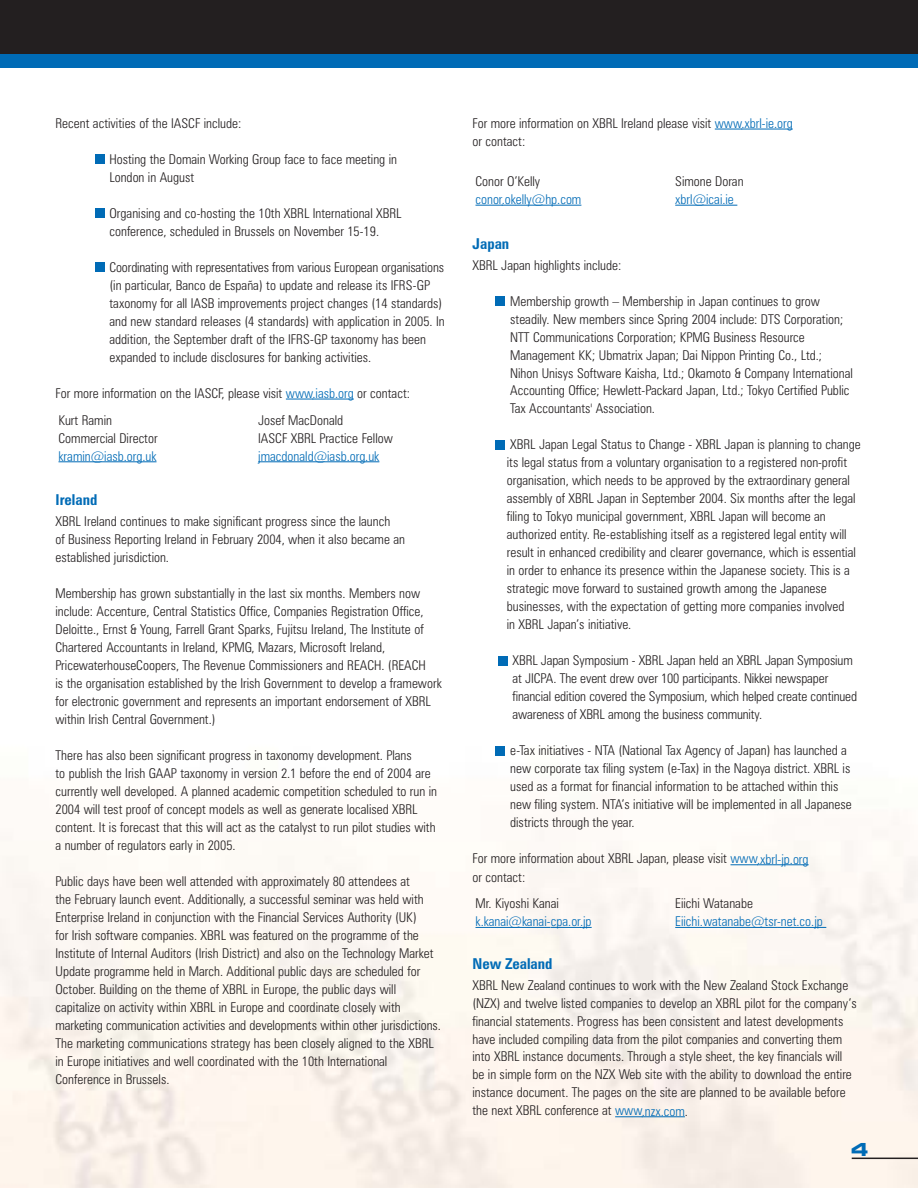
<style>
.page{position:relative;width:918px;height:1188px;background:#fff}
.page>*{position:absolute;margin:0;border:0;box-sizing:border-box;transform-origin:0 0}
.t1{font:18px "Eurostile Bold Extended Two";color:#006bb6}
.t2{font:700 condensed 15px "Zurich BT";color:#006bb6}
.t3{font:300 condensed 13.5px/18px "Zurich BT";color:#231f20}
.t4{font:300 condensed 13.5px "Zurich BT";color:#006bb6}
.s1{color:#006bb6}
</style>
<div class="page">
<img style="left:0;top:398px;width:918px;height:789px">
<div style="left:0;top:0;width:918px;height:54px;background:#231f20"></div>
<div style="left:0;top:54px;width:918px;height:14px;background:#006bb6"></div>
<svg style="left:286px;top:399px;width:27px;height:1px"></svg>
<hr style="left:313px;top:399px;width:41px;height:1px;background:#006bb6">
<svg style="left:715px;top:129px;width:26px;height:1px"></svg>
<hr style="left:741px;top:129px;width:52px;height:1px;background:#006bb6">
<svg style="left:731px;top:865px;width:26px;height:1px"></svg>
<hr style="left:757px;top:865px;width:52px;height:1px;background:#006bb6">
<svg style="left:615px;top:1117px;width:27px;height:1px"></svg>
<hr style="left:642px;top:1117px;width:43px;height:1px;background:#006bb6">
<svg style="left:476px;top:927px;width:13px;height:1px"></svg>
<hr style="left:489px;top:927px;width:38px;height:1px;background:#006bb6">
<svg style="left:527px;top:927px;width:24px;height:1px"></svg>
<hr style="left:551px;top:927px;width:30px;height:1px;background:#006bb6">
<hr style="left:675px;top:927px;width:102px;height:1px;background:#006bb6">
<hr style="left:777px;top:927px;width:49px;height:1px;background:#006bb6">
<div style="left:496px;top:746px;width:9px;height:10px;background:#006bb6"></div>
<div style="left:498px;top:656px;width:10px;height:10px;background:#006bb6"></div>
<div style="left:496px;top:440px;width:9px;height:10px;background:#006bb6"></div>
<div style="left:496px;top:296px;width:9px;height:10px;background:#006bb6"></div>
<svg style="left:476px;top:205px;width:40px;height:1px"></svg>
<hr style="left:516px;top:205px;width:65px;height:1px;background:#006bb6">
<hr style="left:675px;top:205px;width:62px;height:1px;background:#006bb6">
<hr style="left:58px;top:462px;width:85px;height:1px;background:#006bb6">
<svg style="left:142px;top:462px;width:15px;height:1px"></svg>
<hr style="left:258px;top:462px;width:107px;height:1px;background:#006bb6">
<svg style="left:365px;top:462px;width:14px;height:1px"></svg>
<div style="left:95px;top:262px;width:10px;height:10px;background:#006bb6"></div>
<div style="left:95px;top:208px;width:10px;height:10px;background:#006bb6"></div>
<div style="left:95px;top:154px;width:10px;height:10px;background:#006bb6"></div>
<hr style="left:852px;top:1158px;width:66px;height:1px;background:#231f20">
<p class="t3" style="left:56px;top:115px;width:187px">Recent activities of the IASCF include:</p>
<p class="t3" style="left:110px;top:151px;width:289px">Hosting the Domain Working Group face to face meeting in<br>London in August</p>
<p class="t3" style="left:110px;top:205px;width:294px">Organising and co-hosting the 10th XBRL International XBRL conference, scheduled in Brussels on November 15-19.</p>
<p class="t3" style="left:110px;top:259px;width:337px">Coordinating with representatives from various European organisations (in particular, Banco de España) to update and release its IFRS-GP taxonomy for all IASB improvements project changes (14 standards) and new standard releases (4 standards) with application in 2005. In addition, the September draft of the IFRS-GP taxonomy has been expanded to include disclosures for banking activities.</p>
<p class="t3" style="left:56px;top:385px;width:356px">For more information on the IASCF, please visit <span class="s1">www.iasb.org</span> or contact:</p>
<p class="t3" style="left:58px;top:412px;width:101px">Kurt Ramin<br>Commercial Director</p>
<p class="t4" style="left:58px;top:451px;width:100px">kramin@iasb.org.uk</p>
<p class="t3" style="left:258px;top:412px;width:136px">Josef MacDonald<br>IASCF XBRL Practice Fellow</p>
<p class="t4" style="left:258px;top:451px;width:123px">jmacdonald@iasb.org.uk</p>
<p class="t2" style="left:56px;top:494px;width:43px">Ireland</p>
<p class="t3" style="left:56px;top:513px;width:351px">XBRL Ireland continues to make significant progress since the launch<br>of Business Reporting Ireland in February 2004, when it also became an established jurisdiction.</p>
<p class="t3" style="left:56px;top:585px;width:388px">Membership has grown substantially in the last six months. Members now include: Accenture, Central Statistics Office, Companies Registration Office, Deloitte., Ernst &amp; Young, Farrell Grant Sparks, Fujitsu Ireland, The Institute of Chartered Accountants in Ireland, KPMG, Mazars, Microsoft Ireland, PricewaterhouseCoopers, The Revenue Commissioners and REACH. (REACH<br>is the organisation established by the Irish Government to develop a framework for electronic government and represents an important endorsement of XBRL within Irish Central Government.)</p>
<p class="t3" style="left:56px;top:747px;width:383px">There has also been significant progress in taxonomy development. Plans<br>to publish the Irish GAAP taxonomy in version 2.1 before the end of 2004 are currently well developed. A planned academic competition scheduled to run in 2004 will test proof of concept models as well as generate localised XBRL content. It is forecast that this will act as the catalyst to run pilot studies with a number of regulators early in 2005.</p>
<p class="t3" style="left:56px;top:873px;width:387px">Public days have been well attended with approximately 80 attendees at<br>the February launch event. Additionally, a successful seminar was held with Enterprise Ireland in conjunction with the Financial Services Authority (UK)<br>for Irish software companies. XBRL was featured on the programme of the Institute of Internal Auditors (Irish District) and also on the Technology Market Update programme held in March. Additional public days are scheduled for October. Building on the theme of XBRL in Europe, the public days will capitalize on activity within XBRL in Europe and coordinate closely with marketing communication activities and developments within other jurisdictions.<br>The marketing communications strategy has been closely aligned to the XBRL in Europe initiatives and well coordinated with the 10th International Conference in Brussels.</p>
<p class="t3" style="left:472px;top:115px;width:322px">For more information on XBRL Ireland please visit <span class="s1">www.xbrl-ie.org </span>or contact:</p>
<p class="t3" style="left:476px;top:173px;width:66px">Conor O’Kelly</p>
<p class="t4" style="left:476px;top:194px;width:107px">conor.okelly@hp.com</p>
<p class="t3" style="left:675px;top:173px;width:70px">Simone Doran</p>
<p class="t4" style="left:675px;top:194px;width:60px">xbrl@icai.ie</p>
<p class="t2" style="left:472px;top:238px;width:38px">Japan</p>
<p class="t3" style="left:472px;top:257px;width:150px">XBRL Japan highlights include:</p>
<p class="t3" style="left:510px;top:293px;width:344px">Membership growth – Membership in Japan continues to grow steadily. New members since Spring 2004 include: DTS Corporation; NTT Communications Corporation; KPMG Business Resource Management KK; Ubmatrix Japan; Dai Nippon Printing Co., Ltd.; Nihon Unisys Software Kaisha, Ltd.; Okamoto &amp; Company International Accounting Office; Hewlett-Packard Japan, Ltd.; Tokyo Certified Public Tax Accountants' Association.</p>
<p class="t3" style="left:507px;top:437px;width:356px">XBRL Japan Legal Status to Change - XBRL Japan is planning to change its legal status from a voluntary organisation to a registered non-profit organisation, which needs to be approved by the extraordinary general assembly of XBRL Japan in September 2004. Six months after the legal filing to Tokyo municipal government, XBRL Japan will become an authorized entity. Re-establishing itself as a registered legal entity will result in enhanced credibility and clearer governance, which is essential in order to enhance its presence within the Japanese society. This is a strategic move forward to sustained growth among the Japanese businesses, with the expectation of getting more companies involved<br>in XBRL Japan’s initiative.</p>
<p class="t3" style="left:513px;top:653px;width:346px">XBRL Japan Symposium - XBRL Japan held an XBRL Japan Symposium at JICPA. The event drew over 100 participants. Nikkei newspaper financial edition covered the Symposium, which helped create continued awareness of XBRL among the business community.</p>
<p class="t3" style="left:510px;top:743px;width:343px">e-Tax initiatives - NTA (National Tax Agency of Japan) has launched a new corporate tax filing system (e-Tax) in the Nagoya district. XBRL is used as a format for financial information to be attached within this new filing system. NTA’s initiative will be implemented in all Japanese districts through the year.</p>
<p class="t3" style="left:472px;top:851px;width:338px">For more information about XBRL Japan, please visit <span class="s1">www.xbrl-jp.org </span>or contact:</p>
<p class="t3" style="left:476px;top:896px;width:85px">Mr. Kiyoshi Kanai</p>
<p class="t4" style="left:476px;top:916px;width:118px">k.kanai@kanai-cpa.or.jp</p>
<p class="t3" style="left:675px;top:896px;width:79px">Eiichi Watanabe</p>
<p class="t4" style="left:675px;top:916px;width:149px">Eiichi.watanabe@tsr-net.co.jp</p>
<p class="t2" style="left:472px;top:958px;width:82px">New Zealand</p>
<p class="t3" style="left:472px;top:977px;width:386px">XBRL New Zealand continues to work with the New Zealand Stock Exchange (NZX) and twelve listed companies to develop an XBRL pilot for the company’s financial statements. Progress has been consistent and latest developments have included compiling data from the pilot companies and converting them into XBRL instance documents. Through a style sheet, the key financials will be in simple form on the NZX Web site with the ability to download the entire instance document. The pages on the site are planned to be available before the next XBRL conference at <span class="s1">www.nzx.com</span>.</p>
<h1 class="t1" style="left:851px;top:1143px;width:19px">4</h1>
</div>
